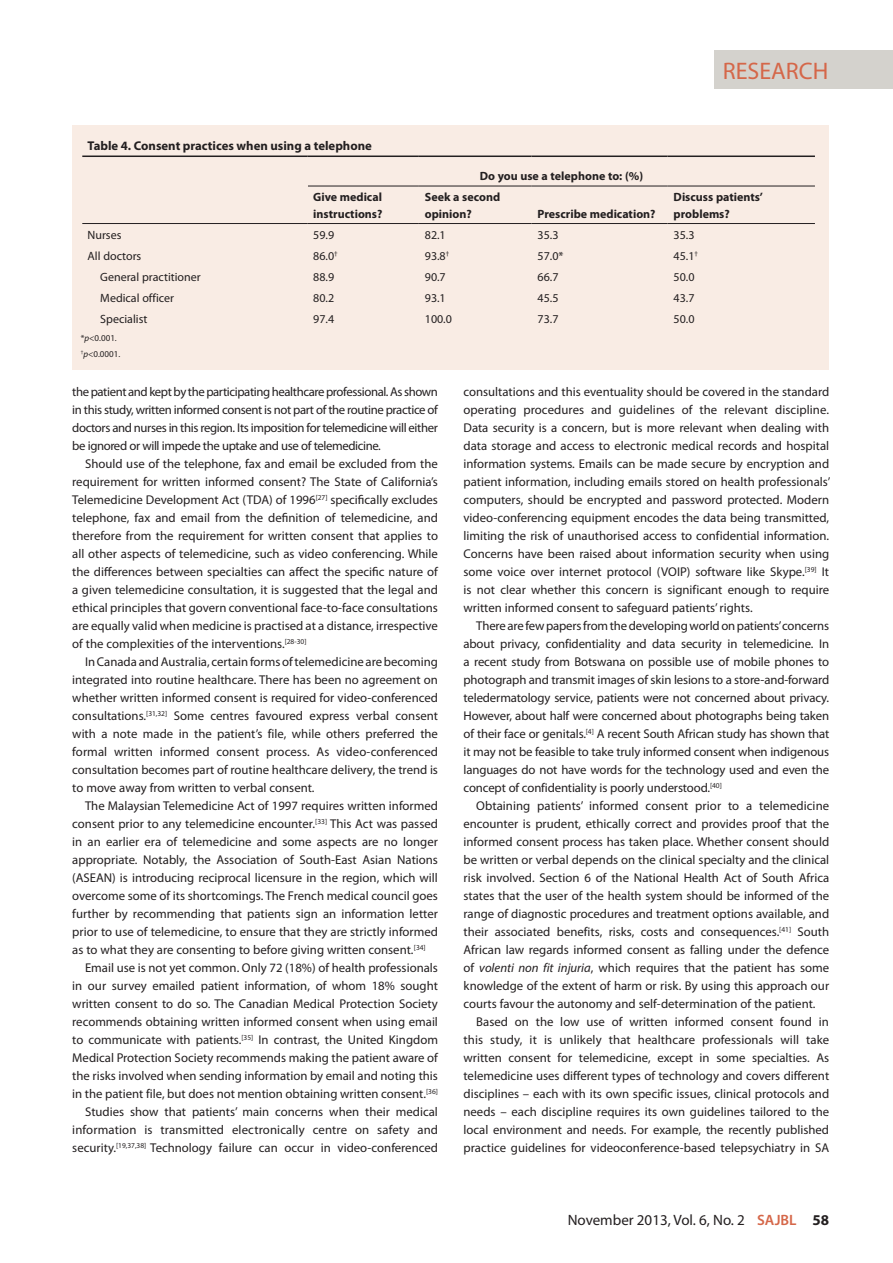
<style>
.page{position:relative;width:893px;height:1263px;background:#fff}
.page>*{position:absolute;margin:0;border:0;box-sizing:border-box;transform-origin:0 0}
.t1{font:24px "Myriad Pro";color:#d56749}
.t2{font:15px "Myriad Pro";color:#231f20}
.BODY_TEXT_INDENT{font:12.75px/18px "Myriad Pro";color:#231f20;text-align:justify}
.TABLE_HEAD{font:700 12.75px "Myriad Pro";color:#231f20}
.TABLE_FIELD_NAME{font:700 12px/16.5px "Myriad Pro";color:#231f20}
.TABLE_COPY{font:12px "Myriad Pro";color:#231f20}
.TABLE_COPY_INDENT{font:12px "Myriad Pro";color:#231f20}
.TABLE_FOOTNOTE{font:9px "Myriad Pro";color:#231f20}
.s1{font-style:italic}
.s2{font-weight:600;color:#d56749}
.s3{font-weight:700}
</style>
<div class="page">
<div style="left:72px;top:125px;width:757px;height:245px;background:#f9ece4"></div>
<hr style="left:82px;top:155px;width:225px;height:2px;background:#231f20">
<hr style="left:82px;top:223px;width:225px;height:1px;background:#231f20">
<hr style="left:307px;top:223px;width:112px;height:1px;background:#231f20">
<hr style="left:419px;top:223px;width:112px;height:1px;background:#231f20">
<hr style="left:531px;top:223px;width:137px;height:1px;background:#231f20">
<hr style="left:668px;top:223px;width:147px;height:1px;background:#231f20">
<hr style="left:307px;top:155px;width:112px;height:2px;background:#231f20">
<hr style="left:419px;top:155px;width:112px;height:2px;background:#231f20">
<hr style="left:531px;top:155px;width:137px;height:2px;background:#231f20">
<hr style="left:668px;top:155px;width:147px;height:2px;background:#231f20">
<hr style="left:308px;top:186px;width:111px;height:1px;background:#231f20">
<hr style="left:419px;top:186px;width:112px;height:1px;background:#231f20">
<hr style="left:531px;top:186px;width:137px;height:1px;background:#231f20">
<hr style="left:668px;top:186px;width:147px;height:1px;background:#231f20">
<div style="left:714px;top:50px;width:179px;height:39px;background:#d4d2cd"></div>
<p class="t1" style="left:723px;top:58px;width:107px">RESEARCH</p>
<p class="TABLE_HEAD" style="left:88px;top:139px;width:286px">Table 4. Consent practices when using a telephone</p>
<p class="TABLE_FIELD_NAME" style="left:480px;top:168px;width:165px">Do you use a telephone to: (%)</p>
<p class="TABLE_FIELD_NAME" style="left:313px;top:189px;width:71px">Give medical instructions?</p>
<p class="TABLE_FIELD_NAME" style="left:425px;top:189px;width:77px">Seek a second opinion?</p>
<p class="TABLE_FIELD_NAME" style="left:537px;top:205px;width:120px">Prescribe medication?</p>
<p class="TABLE_FIELD_NAME" style="left:674px;top:189px;width:91px">Discuss patients’ problems?</p>
<p class="TABLE_COPY" style="left:88px;top:228px;width:35px">Nurses</p>
<p class="TABLE_COPY" style="left:313px;top:228px;width:22px">59.9</p>
<p class="TABLE_COPY" style="left:425px;top:228px;width:22px">82.1</p>
<p class="TABLE_COPY" style="left:537px;top:228px;width:22px">35.3</p>
<p class="TABLE_COPY" style="left:674px;top:228px;width:22px">35.3</p>
<p class="TABLE_COPY" style="left:88px;top:249px;width:55px">All doctors</p>
<p class="TABLE_COPY" style="left:313px;top:249px;width:26px">86.0<sup>†</sup></p>
<p class="TABLE_COPY" style="left:425px;top:249px;width:26px">93.8<sup>†</sup></p>
<p class="TABLE_COPY" style="left:537px;top:249px;width:27px">57.0*</p>
<p class="TABLE_COPY" style="left:674px;top:249px;width:26px">45.1<sup>†</sup></p>
<p class="TABLE_COPY_INDENT" style="left:100px;top:270px;width:102px">General practitioner</p>
<p class="TABLE_COPY" style="left:313px;top:270px;width:22px">88.9</p>
<p class="TABLE_COPY" style="left:425px;top:270px;width:22px">90.7</p>
<p class="TABLE_COPY" style="left:537px;top:270px;width:22px">66.7</p>
<p class="TABLE_COPY" style="left:674px;top:270px;width:22px">50.0</p>
<p class="TABLE_COPY_INDENT" style="left:100px;top:291px;width:75px">Medical officer</p>
<p class="TABLE_COPY" style="left:313px;top:291px;width:22px">80.2</p>
<p class="TABLE_COPY" style="left:425px;top:291px;width:22px">93.1</p>
<p class="TABLE_COPY" style="left:537px;top:291px;width:22px">45.5</p>
<p class="TABLE_COPY" style="left:674px;top:291px;width:22px">43.7</p>
<p class="TABLE_COPY_INDENT" style="left:100px;top:312px;width:49px">Specialist</p>
<p class="TABLE_COPY" style="left:313px;top:312px;width:22px">97.4</p>
<p class="TABLE_COPY" style="left:425px;top:312px;width:29px">100.0</p>
<p class="TABLE_COPY" style="left:537px;top:312px;width:22px">73.7</p>
<p class="TABLE_COPY" style="left:674px;top:312px;width:22px">50.0</p>
<p class="TABLE_FOOTNOTE" style="left:81px;top:333px;width:38px">*<span class="s1">p</span>&lt;0.001.</p>
<p class="TABLE_FOOTNOTE" style="left:81px;top:349px;width:41px"><sup>†</sup><span class="s1">p</span>&lt;0.0001.</p>
<p class="BODY_TEXT_INDENT" style="left:72px;top:383px;width:367px">the patient and kept by the participating healthcare professional. As shown in this study, written informed consent is not part of the routine practice of doctors and nurses in this region. Its imposition for telemedicine will either be ignored or will impede the uptake and use of telemedicine.</p>
<p class="BODY_TEXT_INDENT" style="left:72px;top:455px;width:367px;text-indent:13px">Should use of the telephone, fax and email be excluded from the requirement for written informed consent? The State of California’s Telemedicine Development Act (TDA) of 1996<sup>[27]</sup> specifically excludes telephone, fax and email from the definition of telemedicine, and therefore from the requirement for written consent that applies to all other aspects of telemedicine, such as video conferencing. While the differences between specialties can affect the specific nature of a given telemedicine consultation, it is suggested that the legal and ethical principles that govern conventional face-to-face consultations are equally valid when medicine is practised at a distance, irrespective of the complexities of the interventions.<sup>[28-30]</sup></p>
<p class="BODY_TEXT_INDENT" style="left:72px;top:653px;width:367px;text-indent:13px">In Canada and Australia, certain forms of telemedicine are becoming integrated into routine healthcare. There has been no agreement on whether written informed consent is required for video-conferenced consultations.<sup>[31,32]</sup> Some centres favoured express verbal consent with a note made in the patient’s file, while others preferred the formal written informed consent process. As video-conferenced consultation becomes part of routine healthcare delivery, the trend is to move away from written to verbal consent.</p>
<p class="BODY_TEXT_INDENT" style="left:72px;top:797px;width:367px;text-indent:13px">The Malaysian Telemedicine Act of 1997 requires written informed consent prior to any telemedicine encounter.<sup>[33]</sup> This Act was passed in an earlier era of telemedicine and some aspects are no longer appropriate. Notably, the Association of South-East Asian Nations (ASEAN) is introducing reciprocal licensure in the region, which will overcome some of its shortcomings. The French medical council goes further by recommending that patients sign an information letter prior to use of telemedicine, to ensure that they are strictly informed as to what they are consenting to before giving written consent.<sup>[34]</sup></p>
<p class="BODY_TEXT_INDENT" style="left:72px;top:959px;width:367px;text-indent:13px">Email use is not yet common. Only 72 (18%) of health professionals in our survey emailed patient information, of whom 18% sought written consent to do so. The Canadian Medical Protection Society recommends obtaining written informed consent when using email to communicate with patients.<sup>[35]</sup> In contrast, the United Kingdom Medical Protection Society recommends making the patient aware of the risks involved when sending information by email and noting this in the patient file, but does not mention obtaining written consent.<sup>[36]</sup></p>
<p class="BODY_TEXT_INDENT" style="left:72px;top:1103px;width:367px;text-indent:13px">Studies show that patients’ main concerns when their medical information is transmitted electronically centre on safety and security.<sup>[19,37,38]</sup> Technology failure can occur in video-conferenced</p>
<p class="BODY_TEXT_INDENT" style="left:463px;top:383px;width:368px">consultations and this eventuality should be covered in the standard operating procedures and guidelines of the relevant discipline.<br>Data security is a concern, but is more relevant when dealing with data storage and access to electronic medical records and hospital information systems. Emails can be made secure by encryption and patient information, including emails stored on health professionals’ computers, should be encrypted and password protected. Modern video-conferencing equipment encodes the data being transmitted, limiting the risk of unauthorised access to confidential information.<br>Concerns have been raised about information security when using some voice over internet protocol (VOIP) software like Skype.<sup>[39]</sup> It is not clear whether this concern is significant enough to require written informed consent to safeguard patients’ rights.</p>
<p class="BODY_TEXT_INDENT" style="left:463px;top:617px;width:367px;text-indent:13px">There are few papers from the developing world on patients’concerns about privacy, confidentiality and data security in telemedicine. In a recent study from Botswana on possible use of mobile phones to photograph and transmit images of skin lesions to a store-and-forward teledermatology service, patients were not concerned about privacy.<br>However, about half were concerned about photographs being taken of their face or genitals.<sup>[4]</sup> A recent South African study has shown that it may not be feasible to take truly informed consent when indigenous languages do not have words for the technology used and even the concept of confidentiality is poorly understood.<sup>[40]</sup></p>
<p class="BODY_TEXT_INDENT" style="left:463px;top:797px;width:367px;text-indent:13px">Obtaining patients’ informed consent prior to a telemedicine encounter is prudent, ethically correct and provides proof that the informed consent process has taken place. Whether consent should be written or verbal depends on the clinical specialty and the clinical risk involved. Section 6 of the National Health Act of South Africa states that the user of the health system should be informed of the range of diagnostic procedures and treatment options available, and their associated benefits, risks, costs and consequences.<sup>[41]</sup> South African law regards informed consent as falling under the defence of <span class="s1">volenti non fit injuria</span>, which requires that the patient has some knowledge of the extent of harm or risk. By using this approach our courts favour the autonomy and self-determination of the patient.</p>
<p class="BODY_TEXT_INDENT" style="left:463px;top:1013px;width:367px;text-indent:13px">Based on the low use of written informed consent found in this study, it is unlikely that healthcare professionals will take written consent for telemedicine, except in some specialties. As telemedicine uses different types of technology and covers different disciplines – each with its own specific issues, clinical protocols and needs – each discipline requires its own guidelines tailored to the local environment and needs. For example, the recently published practice guidelines for videoconference-based telepsychiatry in SA</p>
<p class="t2" style="left:568px;top:1212px;width:263px">November 2013, Vol. 6, No. 2 <span class="s2">SAJBL</span> <span class="s3">58</span></p>
</div>
